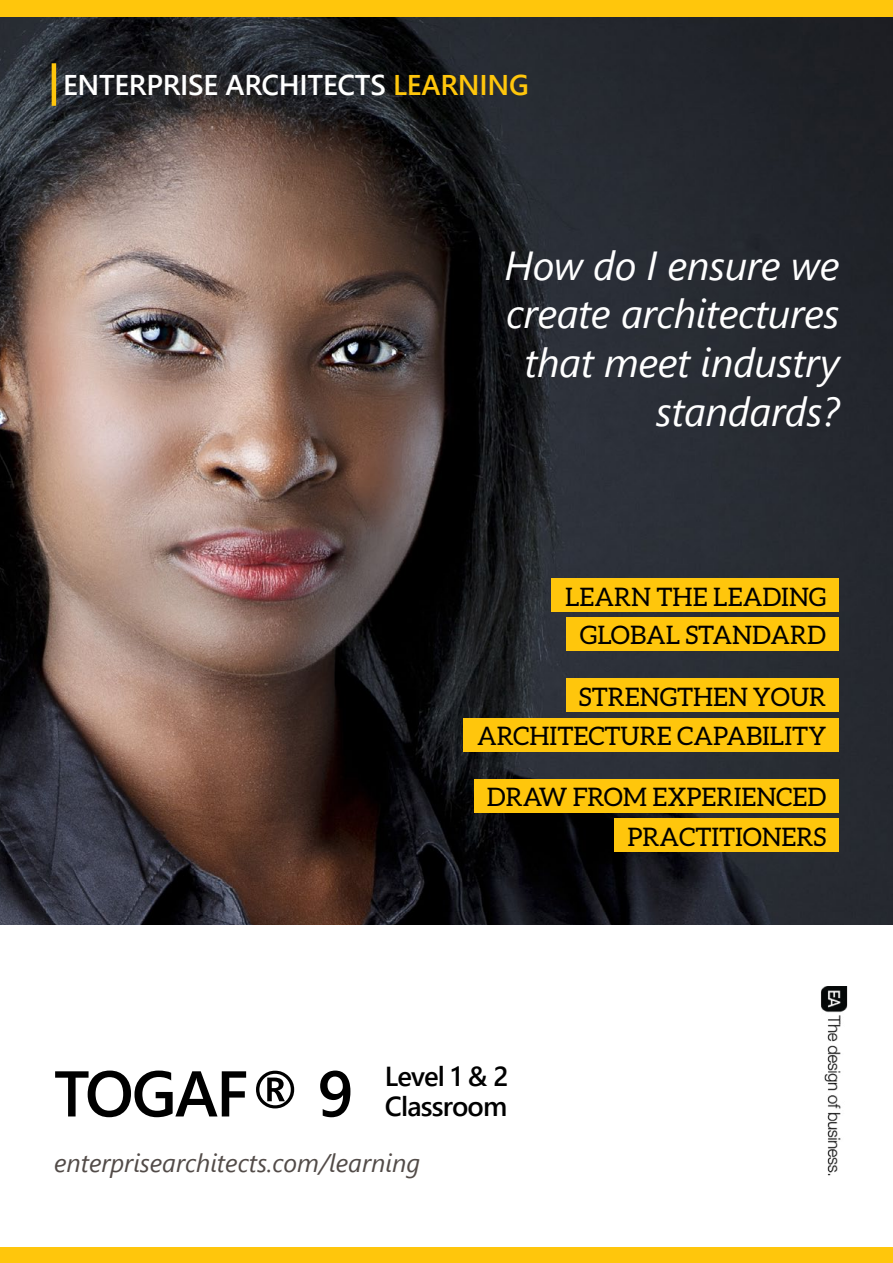
<style>
.page{position:relative;width:893px;height:1263px;background:#fff}
.page>*{position:absolute;margin:0;border:0;box-sizing:border-box;transform-origin:0 0}
.t1{font:600 64.5px "Segoe UI";letter-spacing:-.03em;color:#000}
.t2{font:italic 40.5px/48.6px "Segoe UI";letter-spacing:-.01em;color:#fff;text-align:right}
.t3{font:600 28.5px "Segoe UI";letter-spacing:-.01em;color:#fff}
.t4{font:600 27.45px/30px "Segoe UI";letter-spacing:-.03em;color:#000}
.t5{font:25.5px/39px "Aleo";color:#000;text-align:right}
.t6{font:italic 25.5px "Segoe UI";color:#524b48}
.s1{color:#ffc60c}
</style>
<div class="page">
<img style="left:0;top:16px;width:893px;height:909px">
<div style="left:552px;top:579px;width:287px;height:33px;background:#ffc60c"></div>
<div style="left:464px;top:718px;width:375px;height:33px;background:#ffc60c"></div>
<div style="left:566px;top:679px;width:273px;height:33px;background:#ffc60c"></div>
<div style="left:567px;top:617px;width:272px;height:33px;background:#ffc60c"></div>
<div style="left:0;top:0;width:893px;height:16px;background:#ffc60c"></div>
<div style="left:0;top:1247px;width:893px;height:16px;background:#ffc60c"></div>
<div style="left:615px;top:819px;width:224px;height:33px;background:#ffc60c"></div>
<div style="left:474px;top:779px;width:365px;height:34px;background:#ffc60c"></div>
<hr style="left:52px;top:63px;width:4px;height:43px;background:#ffc60c">
<img style="left:821px;top:986px;width:27px;height:190px">
<p class="t3" style="left:63px;top:62px;width:467px">ENTERPRISE ARCHITECTS <span class="s1">LEARNING</span></p>
<h2 class="t2" style="left:505px;top:239px;width:336px">How do I ensure we create architectures that meet industry standards?</h2>
<p class="t5" style="left:565px;top:577px;width:263px;line-height:38.2px;text-align:center">LEARN THE LEADING<br>GLOBAL STANDARD</p>
<p class="t5" style="left:477px;top:677px;width:351px">STRENGTHEN YOUR<br>ARCHITECTURE CAPABILITY</p>
<p class="t5" style="left:487px;top:777px;width:341px">DRAW FROM EXPERIENCED<br>PRACTITIONERS</p>
<h1 class="t1" style="left:54px;top:1042px;width:301px">TOGAF® 9</h1>
<p class="t4" style="left:385px;top:1060px;width:125px">Level 1 &amp; 2<br>Classroom</p>
<p class="t6" style="left:54px;top:1145px;width:368px">enterprisearchitects.com/learning</p>
</div>
